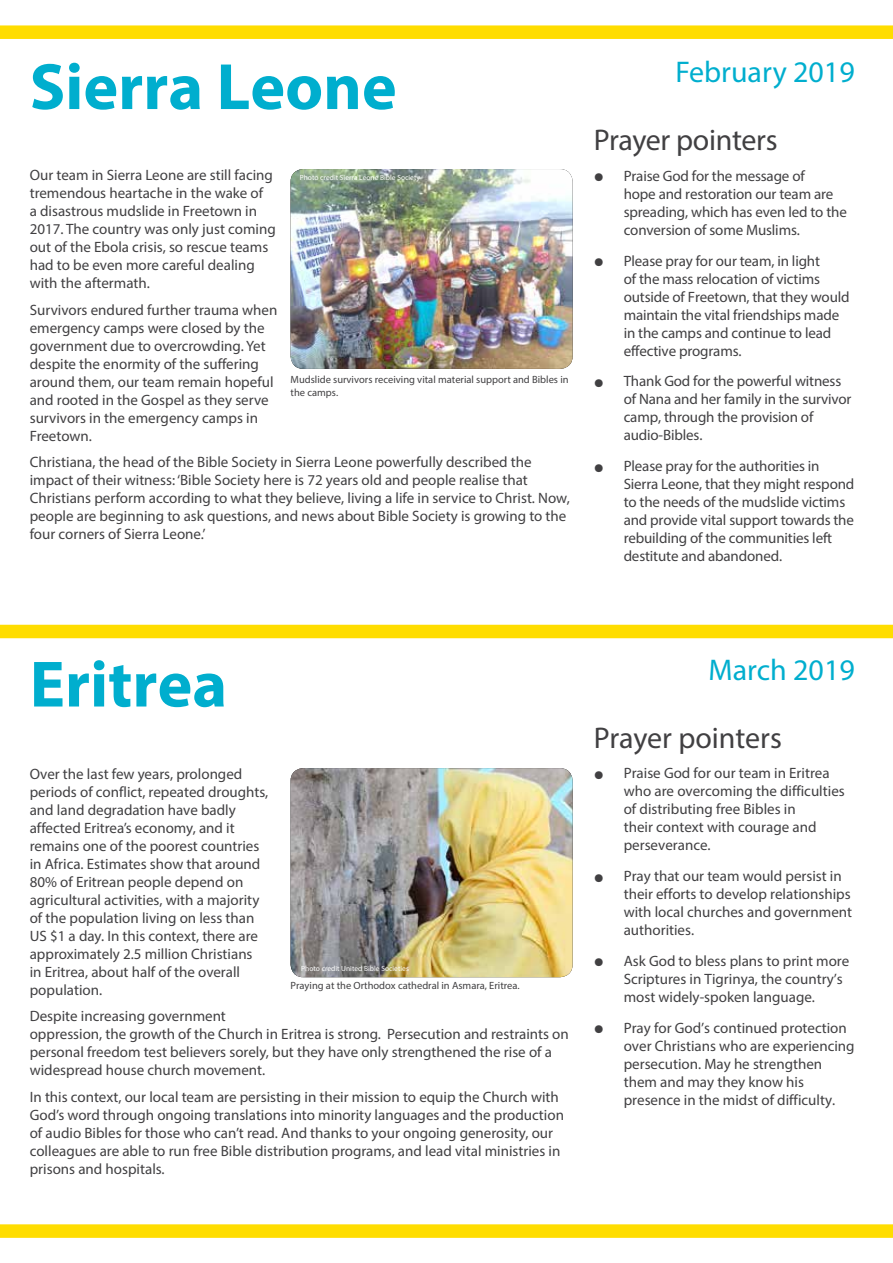
<style>
.page{position:relative;width:893px;height:1263px;background:#fff}
.page>*{position:absolute;margin:0;border:0;box-sizing:border-box;transform-origin:0 0}
.t1{font:700 66px "Myriad Pro";color:#00aece}
.t2{font:30px "Myriad Pro";letter-spacing:-.01em;color:#414042}
.t3{font:30px "Myriad Pro";color:#00aece}
.t4{font:15px/18px "Myriad Pro";color:#414042}
.t5{font:10.5px/13.5px "Myriad Pro";color:#414042}
.t6{font:7.5px "Myriad Pro";color:#fff}
.s1{font-weight:700;font-size:30px}
</style>
<div class="page">
<div style="left:0;top:25px;width:893px;height:14px;background:#fd0"></div>
<div style="left:0;top:625px;width:893px;height:13px;background:#fd0"></div>
<div style="left:0;top:1224px;width:893px;height:14px;background:#fd0"></div>
<img style="left:291px;top:169px;width:282px;height:200px">
<img style="left:291px;top:768px;width:282px;height:209px">
<h1 class="t1" style="left:30px;top:44px;width:369px">Sierra Leone</h1>
<h2 class="t3" style="left:675px;top:53px;width:181px">February 2019</h2>
<p class="t4" style="left:30px;top:166px;width:247px">Our team in Sierra Leone are still facing tremendous heartache in the wake of<br>a disastrous mudslide in Freetown in 2017. The country was only just coming out of the Ebola crisis, so rescue teams had to be even more careful dealing with the aftermath.</p>
<p class="t4" style="left:30px;top:301px;width:249px">Survivors endured further trauma when emergency camps were closed by the government due to overcrowding. Yet despite the enormity of the suffering around them, our team remain hopeful and rooted in the Gospel as they serve survivors in the emergency camps in Freetown.</p>
<p class="t4" style="left:30px;top:453px;width:542px">Christiana, the head of the Bible Society in Sierra Leone powerfully described the impact of their witness: ‘Bible Society here is 72 years old and people realise that Christians perform according to what they believe, living a life in service to Christ. Now, people are beginning to ask questions, and news about Bible Society is growing to the four corners of Sierra Leone.’</p>
<p class="t6" style="left:300px;top:173px;width:122px">Photo credit Sierra Leone Bible Society</p>
<p class="t5" style="left:291px;top:372px;width:280px">Mudslide survivors receiving vital material support and Bibles in the camps.</p>
<h2 class="t2" style="left:594px;top:121px;width:185px">Prayer pointers</h2>
<p class="t4" style="left:624px;top:167px;width:225px;text-indent:-30px"><span class="s1">•</span> Praise God for the message of<br>hope and restoration our team are spreading, which has even led to the conversion of some Muslims.</p>
<p class="t4" style="left:624px;top:251px;width:227px;text-indent:-30px"><span class="s1">•</span> Please pray for our team, in light<br>of the mass relocation of victims outside of Freetown, that they would maintain the vital friendships made in the camps and continue to lead effective programs.</p>
<p class="t4" style="left:624px;top:372px;width:229px;text-indent:-30px"><span class="s1">•</span> Thank God for the powerful witness of Nana and her family in the survivor camp, through the provision of audio-Bibles.</p>
<p class="t4" style="left:624px;top:457px;width:232px;text-indent:-30px"><span class="s1">•</span> Please pray for the authorities in Sierra Leone, that they might respond to the needs of the mudslide victims and provide vital support towards the rebuilding of the communities left destitute and abandoned.</p>
<h1 class="t1" style="left:30px;top:641px;width:199px">Eritrea</h1>
<h2 class="t3" style="left:708px;top:651px;width:148px">March 2019</h2>
<p class="t4" style="left:30px;top:764px;width:240px">Over the last few years, prolonged periods of conflict, repeated droughts, and land degradation have badly affected Eritrea’s economy, and it remains one of the poorest countries in Africa. Estimates show that around 80% of Eritrean people depend on agricultural activities, with a majority of the population living on less than US $1 a day. In this context, there are approximately 2.5 million Christians<br>in Eritrea, about half of the overall population.</p>
<p class="t4" style="left:30px;top:1007px;width:541px">Despite increasing government<br>oppression, the growth of the Church in Eritrea is strong. Persecution and restraints on personal freedom test believers sorely, but they have only strengthened the rise of a widespread house church movement.</p>
<p class="t4" style="left:30px;top:1087px;width:536px">In this context, our local team are persisting in their mission to equip the Church with God’s word through ongoing translations into minority languages and the production of audio Bibles for those who can’t read. And thanks to your ongoing generosity, our colleagues are able to run free Bible distribution programs, and lead vital ministries in prisons and hospitals.</p>
<p class="t6" style="left:301px;top:964px;width:109px">Photo credit United Bible Societies</p>
<p class="t5" style="left:291px;top:979px;width:231px">Praying at the Orthodox cathedral in Asmara, Eritrea.</p>
<h2 class="t2" style="left:594px;top:719px;width:189px">Prayer pointers</h2>
<p class="t4" style="left:624px;top:764px;width:223px;text-indent:-30px"><span class="s1">•</span> Praise God for our team in Eritrea who are overcoming the difficulties of distributing free Bibles in<br>their context with courage and perseverance.</p>
<p class="t4" style="left:624px;top:867px;width:230px;text-indent:-30px"><span class="s1">•</span> Pray that our team would persist in their efforts to develop relationships with local churches and government authorities.</p>
<p class="t4" style="left:624px;top:951px;width:227px;text-indent:-30px"><span class="s1">•</span> Ask God to bless plans to print more<br>Scriptures in Tigrinya, the country’s most widely-spoken language.</p>
<p class="t4" style="left:624px;top:1018px;width:232px;text-indent:-30px"><span class="s1">•</span> Pray for God’s continued protection over Christians who are experiencing persecution. May he strengthen them and may they know his presence in the midst of difficulty.</p>
</div>
